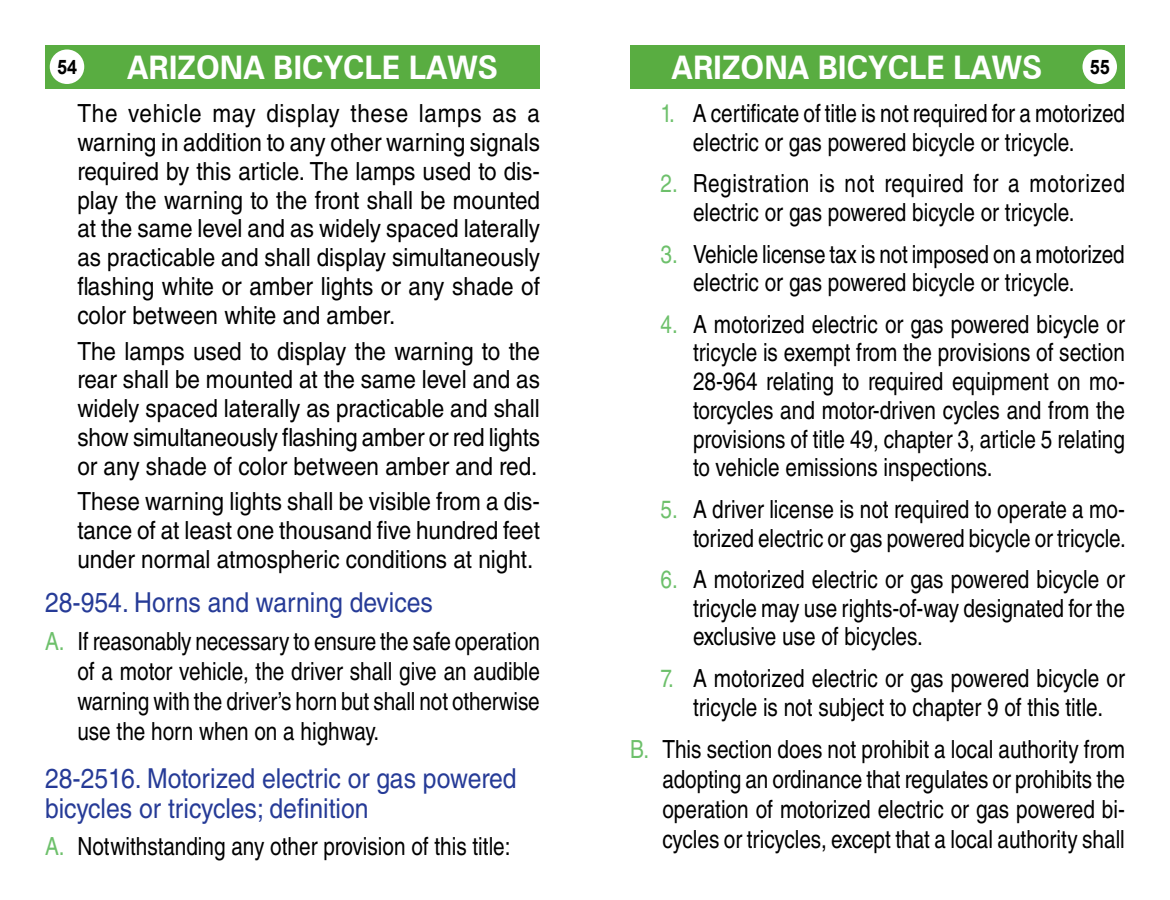
<style>
.page{position:relative;width:1170px;height:900px;background:#fff}
.page>*{position:absolute;margin:0;border:0;box-sizing:border-box;transform-origin:0 0}
.t1{font:700 32.5px "Zurich BT";color:#fff;scale:.94 1}
.t2{font:27.5px/30px "Helvetica LT Std";color:#263b97;scale:.9 1}
.t3{font:25px/28.8px "Helvetica LT Std";color:#000;text-align:justify;scale:.83 1}
.t4{font:25px/28.8px "Helvetica LT Std";color:#000;text-align:justify;scale:.9 1}
.t5{font:700 20px "Arial";color:#000;scale:.9 1}
.s1{color:#6dc06b}
</style>
<div class="page">
<div style="left:45px;top:45px;width:495px;height:43px;background:#59ad41"></div>
<div style="left:50px;top:50px;width:34px;height:34px;background:#fff;border-radius:50%"></div>
<div style="left:630px;top:45px;width:495px;height:43px;background:#59ad41"></div>
<div style="left:1082px;top:50px;width:35px;height:34px;background:#fff;border-radius:50%"></div>
<p class="t5" style="left:57px;top:53px;width:24px">54</p>
<h1 class="t1" style="left:127px;top:48px;width:396px">ARIZONA BICYCLE LAWS</h1>
<h1 class="t1" style="left:672px;top:48px;width:396px">ARIZONA BICYCLE LAWS</h1>
<p class="t5" style="left:1090px;top:53px;width:24px">55</p>
<p class="t4" style="left:77px;top:99px;width:516px">The vehicle may display these lamps as a warning in addition to any other warning signals required by this article. The lamps used to dis&shy;play the warning to the front shall be mounted at the same level and as widely spaced laterally as practicable and shall display simultaneously flashing white or amber lights or any shade of color between white and amber.</p>
<p class="t4" style="left:77px;top:336px;width:516px">The lamps used to display the warning to the rear shall be mounted at the same level and as widely spaced laterally as practicable and shall show simultaneously flashing amber or red lights or any shade of color between amber and red.</p>
<p class="t4" style="left:77px;top:487px;width:516px">These warning lights shall be visible from a dis&shy;tance of at least one thousand five hundred feet under normal atmospheric conditions at night.</p>
<p class="t2" style="left:45px;top:588px;width:433px">28-954. Horns and warning devices</p>
<p class="t3" style="left:77px;top:626px;width:559px;line-height:30px;text-indent:-32px"><span class="s1">A.</span> If reasonably necessary to ensure the safe operation of a motor vehicle, the driver shall give an audible warning with the driver’s horn but shall not otherwise use the horn when on a highway.</p>
<p class="t2" style="left:45px;top:763px;width:526px">28-2516. Motorized electric or gas powered bicycles or tricycles; definition</p>
<p class="t3" style="left:45px;top:832px;width:562px"><span class="s1">A.</span> Notwithstanding any other provision of this title:</p>
<p class="t3" style="left:693px;top:99px;width:522px;text-indent:-32px"><span class="s1">1.</span> A certificate of title is not required for a motorized electric or gas powered bicycle or tricycle.</p>
<p class="t3" style="left:693px;top:169px;width:522px;text-indent:-32px"><span class="s1">2.</span> Registration is not required for a motorized electric or gas powered bicycle or tricycle.</p>
<p class="t3" style="left:693px;top:239px;width:522px;text-indent:-32px"><span class="s1">3.</span> Vehicle license tax is not imposed on a motorized electric or gas powered bicycle or tricycle.</p>
<p class="t3" style="left:693px;top:310px;width:522px;text-indent:-32px"><span class="s1">4.</span> A motorized electric or gas powered bicycle or tricycle is exempt from the provisions of section 28-964 relating to required equipment on mo&shy;torcycles and motor-driven cycles and from the provisions of title 49, chapter 3, article 5 relating to vehicle emissions inspections.</p>
<p class="t3" style="left:661px;top:495px;width:562px;text-align:right"><span class="s1">5.</span> A driver license is not required to operate a mo&shy;torized electric or gas powered bicycle or tricycle.</p>
<p class="t3" style="left:693px;top:565px;width:522px;text-indent:-32px"><span class="s1">6.</span> A motorized electric or gas powered bicycle or tricycle may use rights-of-way designated for the exclusive use of bicycles.</p>
<p class="t3" style="left:661px;top:664px;width:561px;text-align:center"><span class="s1">7.</span> A motorized electric or gas powered bicycle or tricycle is not subject to chapter 9 of this title.</p>
<p class="t3" style="left:662px;top:734px;width:559px;line-height:30px;text-indent:-32px"><span class="s1">B.</span> This section does not prohibit a local authority from adopting an ordinance that regulates or prohibits the operation of motorized electric or gas powered bi&shy;cycles or tricycles, except that a local authority shall</p>
</div>
